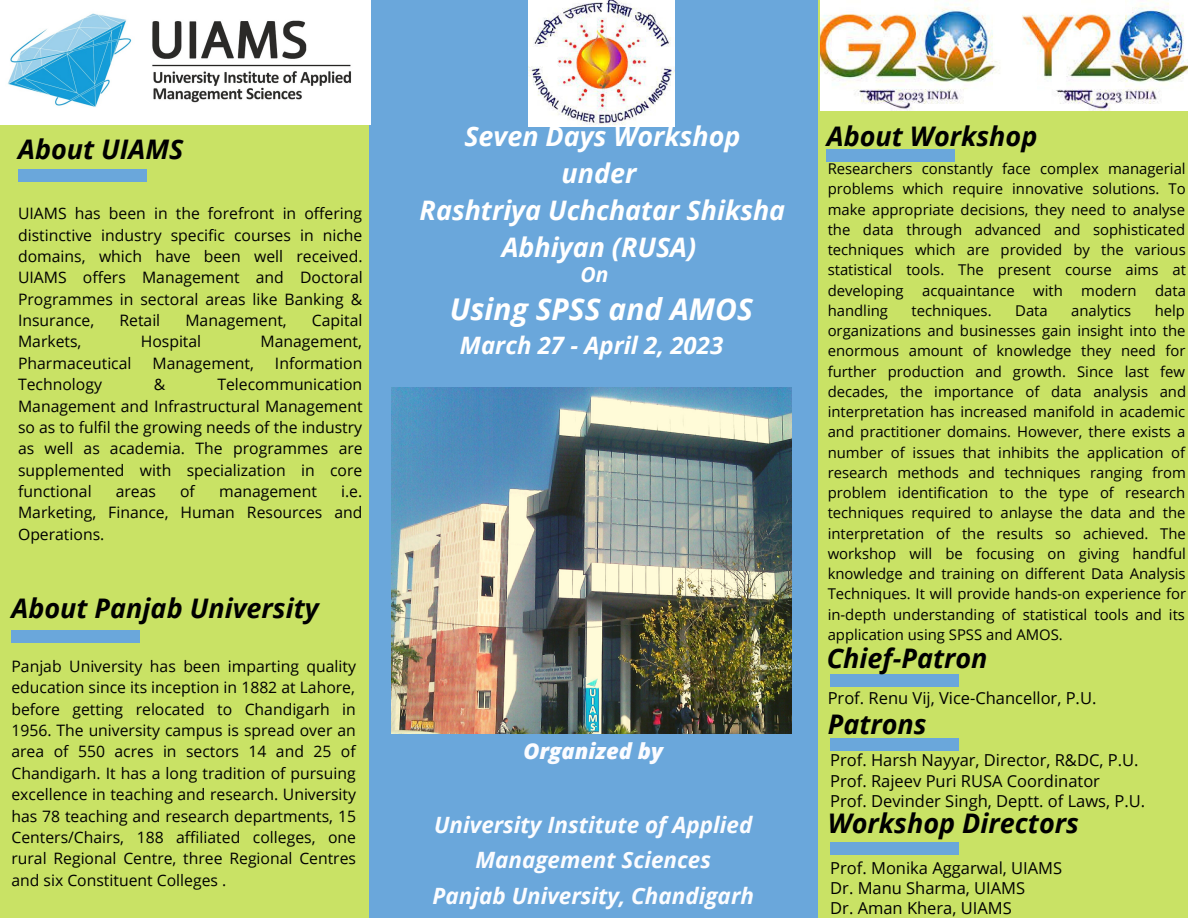
<style>
.page{position:relative;width:1188px;height:918px;background:#c9e265}
.page>*{position:absolute;margin:0;border:0;box-sizing:border-box;transform-origin:0 0}
.t1{font:italic 700 30px "Open Sans";color:#fff}
.t2{font:italic 700 27px "Open Sans";color:#000}
.t3{font:italic 700 26.85px/37.2px "Open Sans";color:#fff;text-align:center}
.t4{font:italic 700 24px "Open Sans";color:#fff}
.t5{font:italic 700 22.5px/35.5px "Open Sans";color:#fbfcff;text-align:center}
.t6{font:italic 800 21.9px "Open Sans";color:#fbfcff}
.t7{font:italic 700 21px "Open Sans";color:#fff}
.t8{font:16.5px/20.4px "Open Sans";color:#000}
.t9{font:15.75px/21.3px "Open Sans";color:#000;text-align:justify}
.t10{font:14.85px/20.2px "Open Sans";color:#000;text-align:justify}
</style>
<div class="page">
<div style="left:369px;top:0;width:449px;height:918px;background:#6aa7db"></div>
<div style="left:827px;top:149px;width:128px;height:13px;background:#6aa7db"></div>
<img style="left:0;top:0;width:370px;height:125px">
<img style="left:391px;top:388px;width:401px;height:345px">
<div style="left:831px;top:675px;width:128px;height:12px;background:#6aa7db"></div>
<div style="left:830px;top:842px;width:128px;height:13px;background:#6aa7db"></div>
<div style="left:18px;top:170px;width:128px;height:12px;background:#6aa7db"></div>
<div style="left:11px;top:630px;width:129px;height:13px;background:#6aa7db"></div>
<img style="left:820px;top:0;width:368px;height:111px">
<img style="left:529px;top:0;width:146px;height:127px">
<div style="left:831px;top:738px;width:128px;height:12px;background:#6aa7db"></div>
<h2 class="t2" style="left:18px;top:130px;width:167px">About UIAMS</h2>
<p class="t9" style="left:18px;top:202px;width:346px">UIAMS has been in the forefront in offering distinctive industry specific courses in niche domains, which have been well received.<br>UIAMS offers Management and Doctoral Programmes in sectoral areas like Banking &amp; Insurance,</p>
<p class="t9" style="left:119px;top:309px;width:42px">Retail</p>
<p class="t9" style="left:185px;top:309px;width:103px">Management,</p>
<p class="t9" style="left:312px;top:309px;width:52px">Capital</p>
<p class="t9" style="left:18px;top:331px;width:65px">Markets,</p>
<p class="t9" style="left:141px;top:331px;width:62px">Hospital</p>
<p class="t9" style="left:261px;top:331px;width:103px">Management,</p>
<p class="t9" style="left:18px;top:352px;width:115px">Pharmaceutical</p>
<p class="t9" style="left:153px;top:352px;width:103px">Management,</p>
<p class="t9" style="left:275px;top:352px;width:89px">Information</p>
<p class="t9" style="left:18px;top:373px;width:85px">Technology</p>
<p class="t9" style="left:154px;top:373px;width:13px">&amp;</p>
<p class="t9" style="left:18px;top:373px;width:346px;text-indent:199px">Telecommunication Management and Infrastructural Management so as to fulfil the growing needs of the industry as well as academia. The programmes are supplemented with specialization in core functional</p>
<p class="t9" style="left:116px;top:480px;width:42px">areas</p>
<p class="t9" style="left:180px;top:480px;width:16px">of</p>
<p class="t9" style="left:219px;top:480px;width:99px">management</p>
<p class="t9" style="left:18px;top:480px;width:346px;text-indent:323px">i.e.<br>Marketing, Finance, Human Resources and Operations.</p>
<h2 class="t2" style="left:11px;top:589px;width:309px">About Panjab University</h2>
<p class="t9" style="left:11px;top:655px;width:346px">Panjab University has been imparting quality education since its inception in 1882 at Lahore, before getting relocated to Chandigarh in 1956. The university campus is spread over an area of 550 acres in sectors 14 and 25 of Chandigarh. It has a long tradition of pursuing excellence in teaching and research. University has 78 teaching and research departments, 15<br>Centers/Chairs, 188 affiliated colleges, one rural Regional Centre, three Regional Centres and six Constituent Colleges .</p>
<h3 class="t3" style="left:420px;top:117px;width:367px">Seven Days Workshop<br>under<br>Rashtriya Uchchatar Shiksha<br>Abhiyan (RUSA)</h3>
<h3 class="t7" style="left:581px;top:260px;width:29px">On</h3>
<h1 class="t1" style="left:450px;top:288px;width:305px">Using SPSS and AMOS</h1>
<h3 class="t4" style="left:460px;top:328px;width:265px">March 27 - April 2, 2023</h3>
<h2 class="t2" style="left:827px;top:117px;width:212px">About Workshop</h2>
<p class="t10" style="left:828px;top:158px;width:360px">Researchers constantly face complex managerial problems which require innovative solutions. To make appropriate decisions, they need to analyse the data through advanced and sophisticated techniques which are provided by the various statistical tools. The present course aims at developing acquaintance with modern data handling</p>
<p class="t10" style="left:828px;top:300px;width:360px;text-indent:327px">help organizations and businesses gain insight into the enormous amount of knowledge they need for further production and growth. Since last few decades, the importance of data analysis and interpretation has increased manifold in academic and practitioner domains. However, there exists a number of issues that inhibits the application of research methods and techniques ranging from problem identification to the type of research techniques required to anlayse the data and the interpretation of the results so achieved. The workshop will be focusing on giving handful knowledge and training on different Data Analysis Techniques. It will provide hands-on experience for in-depth understanding of statistical tools and its application using SPSS and AMOS.</p>
<h2 class="t2" style="left:827px;top:639px;width:162px">Chief-Patron</h2>
<p class="t8" style="left:828px;top:687px;width:270px">Prof. Renu Vij, Vice-Chancellor, P.U.</p>
<p class="t10" style="left:912px;top:300px;width:82px">techniques.</p>
<p class="t10" style="left:1015px;top:300px;width:34px">Data</p>
<p class="t10" style="left:1071px;top:300px;width:61px">analytics</p>
<h2 class="t2" style="left:828px;top:705px;width:100px">Patrons</h2>
<p class="t8" style="left:830px;top:750px;width:316px">Prof. Harsh Nayyar, Director, R&amp;DC, P.U.<br>Prof. Rajeev Puri RUSA Coordinator<br>Prof. Devinder Singh, Deptt. of Laws, P.U.</p>
<h3 class="t6" style="left:523px;top:735px;width:141px">Organized by</h3>
<h3 class="t5" style="left:433px;top:806px;width:323px">University Institute of Applied<br>Management Sciences<br>Panjab University, Chandigarh</h3>
<h2 class="t2" style="left:828px;top:804px;width:253px">Workshop Directors</h2>
<p class="t8" style="left:830px;top:857px;width:233px">Prof. Monika Aggarwal, UIAMS<br>Dr. Manu Sharma, UIAMS<br>Dr. Aman Khera, UIAMS</p>
</div>
